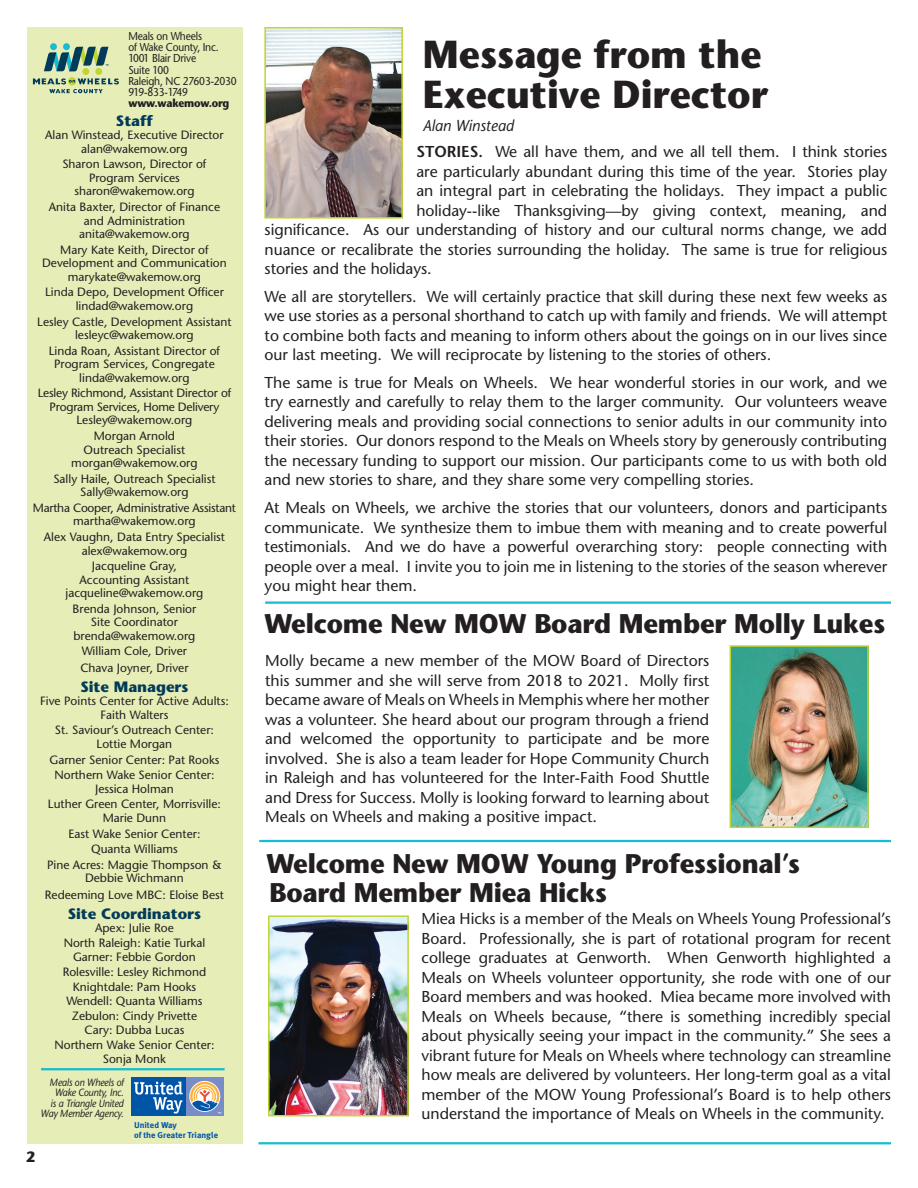
<style>
.page{position:relative;width:918px;height:1188px;background:#fff}
.page>*{position:absolute;margin:0;border:0;box-sizing:border-box;transform-origin:0 0}
.t1{font:700 39px/40.5px "Stone Sans";color:#231f20;scale:.95 1}
.t2{font:700 27px "Stone Sans";letter-spacing:-.01em;color:#231f20;scale:.95 1}
.t3{font:15.75px/19.5px "Stone Sans";color:#231f20;text-align:justify}
.t4{font:italic 15.75px "Stone Sans";color:#231f20;scale:.95 1}
.t5{font:700 15px "Stone Sans";color:#023b59}
.t6{font:700 15px "Stone Sans";color:#231f20;scale:.95 1}
.t7{font:12px/13.5px "Stone Sans";color:#231f20;text-align:center}
.t8{font:12px/13.5px "Stone Sans";letter-spacing:-.02em;color:#231f20;text-align:center}
.t9{font:11.4px/11.2px "Stone Sans";letter-spacing:-.02em;color:#231f20;scale:.9 1}
.t10{font:700 11.4px "Stone Sans";letter-spacing:-.02em;color:#231f20;scale:.9 1}
.t11{font:11.4px "Stone Sans";letter-spacing:-.08em;color:#231f20;scale:.9 1}
.t12{font:italic 10.5px/10.5px "Stone Sans";letter-spacing:-.02em;color:#231f20;text-align:right;scale:.9 1}
.t13{font:700 8.55px/9.4px "Meta Plus";color:#0155a7}
.s1{font-weight:600}
</style>
<div class="page">
<div style="left:27px;top:27px;width:216px;height:1116px;background:#e6edb7"></div>
<hr style="left:41px;top:1068px;width:184px;height:2px;background:#18bbd3">
<div style="left:186px;top:1077px;width:38px;height:39px;background:#788dc7"></div>
<svg style="left:189px;top:1081px;width:31px;height:31px"></svg>
<div style="left:131px;top:1077px;width:55px;height:39px;background:#0155a7"></div>
<svg style="left:190px;top:1082px;width:31px;height:32px"></svg>
<svg style="left:134px;top:1082px;width:49px;height:32px"></svg>
<div style="left:82px;top:68px;width:7px;height:7px;background:#c1d52f;border-radius:50%"></div>
<div style="left:95px;top:68px;width:7px;height:7px;background:#c1d52f;border-radius:50%"></div>
<div style="left:50px;top:43px;width:7px;height:7px;background:#18bbd3;border-radius:50%"></div>
<div style="left:63px;top:43px;width:7px;height:7px;background:#18bbd3;border-radius:50%"></div>
<svg style="left:44px;top:47px;width:64px;height:24px"></svg>
<svg style="left:33px;top:78px;width:86px;height:15px"></svg>
<img style="left:267px;top:30px;width:133px;height:186px">
<div style="left:264px;top:27px;width:139px;height:192px;border:2px solid #c1d52f"></div>
<hr style="left:258px;top:1142px;width:633px;height:2px;background:#18bbd3">
<hr style="left:259px;top:840px;width:632px;height:2px;background:#18bbd3">
<hr style="left:265px;top:602px;width:626px;height:2px;background:#18bbd3">
<img style="left:733px;top:648px;width:133px;height:177px">
<div style="left:730px;top:645px;width:139px;height:183px;border:2px solid #c1d52f"></div>
<img style="left:271px;top:918px;width:135px;height:195px">
<div style="left:268px;top:915px;width:141px;height:201px;border:2px solid #c1d52f"></div>
<p class="t9" style="left:128px;top:30px;width:102px">Meals on Wheels<br>of Wake County, Inc.</p>
<p class="t9" style="left:128px;top:53px;width:77px">1001 Blair Drive<br>Suite 100</p>
<p class="t9" style="left:128px;top:75px;width:122px">Raleigh, NC 27603-2030</p>
<p class="t11" style="left:128px;top:85px;width:68px">919-833-1749</p>
<p class="t10" style="left:128px;top:96px;width:114px">www.wakemow.org</p>
<p class="t5" style="left:116px;top:111px;width:38px">Staff</p>
<p class="t7" style="left:45px;top:128px;width:180px">Alan Winstead, Executive Director alan@wakemow.org</p>
<p class="t7" style="left:62px;top:157px;width:146px">Sharon Lawson, Director of<br>Program Services sharon@wakemow.org</p>
<p class="t7" style="left:49px;top:200px;width:173px">Anita Baxter, Director of Finance and Administration anita@wakemow.org</p>
<p class="t7" style="left:42px;top:243px;width:186px">Mary Kate Keith, Director of<br>Development and Communication marykate@wakemow.org</p>
<p class="t7" style="left:45px;top:285px;width:180px">Linda Depo, Development Officer lindad@wakemow.org</p>
<p class="t7" style="left:37px;top:315px;width:196px">Lesley Castle, Development Assistant lesleyc@wakemow.org</p>
<p class="t7" style="left:49px;top:344px;width:173px">Linda Roan, Assistant Director of<br>Program Services, Congregate linda@wakemow.org</p>
<p class="t8" style="left:38px;top:386px;width:195px">Lesley Richmond, Assistant Director of<br>Program Services, Home Delivery</p>
<p class="t7" style="left:77px;top:413px;width:117px">Lesley@wakemow.org</p>
<p class="t7" style="left:94px;top:429px;width:83px">Morgan Arnold</p>
<p class="t7" style="left:84px;top:442px;width:103px">Outreach Specialist</p>
<p class="t7" style="left:71px;top:456px;width:128px">morgan@wakemow.org</p>
<p class="t7" style="left:53px;top:472px;width:164px">Sally Haile, Outreach Specialist<br>Sally@wakemow.org</p>
<p class="t8" style="left:33px;top:501px;width:205px">Martha Cooper, Administrative Assistant martha@wakemow.org</p>
<p class="t7" style="left:44px;top:530px;width:183px">Alex Vaughn, Data Entry Specialist alex@wakemow.org</p>
<p class="t7" style="left:65px;top:559px;width:139px">Jacqueline Gray,<br>Accounting Assistant jacqueline@wakemow.org</p>
<p class="t7" style="left:73px;top:602px;width:125px">Brenda Johnson, Senior<br>Site Coordinator brenda@wakemow.org</p>
<p class="t7" style="left:82px;top:644px;width:107px">William Cole, Driver</p>
<p class="t7" style="left:80px;top:661px;width:110px">Chava Joyner, Driver</p>
<p class="t5" style="left:80px;top:677px;width:110px">Site Managers</p>
<p class="t7" style="left:40px;top:694px;width:190px">Five Points Center for Active Adults:<br>Faith Walters</p>
<p class="t7" style="left:55px;top:723px;width:161px">St. Saviour’s Outreach Center:<br>Lottie Morgan</p>
<p class="t7" style="left:50px;top:753px;width:171px">Garner Senior Center: Pat Rooks</p>
<p class="t7" style="left:54px;top:768px;width:162px">Northern Wake Senior Center:<br>Jessica Holman</p>
<p class="t7" style="left:48px;top:797px;width:175px">Luther Green Center, Morrisville:<br>Marie Dunn</p>
<p class="t7" style="left:68px;top:827px;width:133px">East Wake Senior Center:</p>
<p class="t7" style="left:91px;top:842px;width:88px">Quanta Williams</p>
<p class="t7" style="left:47px;top:858px;width:176px">Pine Acres: Maggie Thompson &amp;<br>Debbie Wichmann</p>
<p class="t7" style="left:45px;top:888px;width:180px">Redeeming Love MBC: Eloise Best</p>
<p class="t5" style="left:68px;top:904px;width:135px">Site Coordinators</p>
<p class="t7" style="left:95px;top:921px;width:80px">Apex: Julie Roe</p>
<p class="t7" style="left:64px;top:936px;width:143px">North Raleigh: Katie Turkal</p>
<p class="t7" style="left:73px;top:950px;width:124px">Garner: Febbie Gordon</p>
<p class="t7" style="left:63px;top:965px;width:145px">Rolesville: Lesley Richmond</p>
<p class="t7" style="left:73px;top:980px;width:125px">Knightdale: Pam Hooks</p>
<p class="t7" style="left:66px;top:994px;width:138px">Wendell: Quanta Williams</p>
<p class="t7" style="left:72px;top:1009px;width:127px">Zebulon: Cindy Privette</p>
<p class="t7" style="left:85px;top:1023px;width:101px">Cary: Dubba Lucas</p>
<p class="t7" style="left:54px;top:1038px;width:162px">Northern Wake Senior Center:</p>
<p class="t7" style="left:103px;top:1052px;width:65px">Sonja Monk</p>
<p class="t12" style="left:41px;top:1077px;width:94px">Meals on Wheels of<br>Wake County, Inc.<br>is a Triangle United<br>Way Member Agency.</p>
<p class="t13" style="left:134px;top:1121px;width:86px">United Way<br>of the Greater Triangle</p>
<p class="t6" style="left:26px;top:1147px;width:11px">2</p>
<p class="t1" style="left:423px;top:33px;width:365px">Message from the<br>Executive Director</p>
<p class="t4" style="left:423px;top:116px;width:97px">Alan Winstead</p>
<p class="t3" style="left:416px;top:142px;width:472px"><span class="s1">STORIES.</span> We all have them, and we all tell them. I think stories</p>
<p class="t3" style="left:416px;top:161px;width:472px">are particularly abundant during this time of the year. Stories play</p>
<p class="t3" style="left:416px;top:181px;width:472px">an integral part in celebrating the holidays. They impact a public</p>
<p class="t3" style="left:416px;top:200px;width:472px">holiday--like Thanksgiving—by giving context, meaning, and</p>
<p class="t3" style="left:265px;top:220px;width:624px">significance. As our understanding of history and our cultural norms change, we add</p>
<p class="t3" style="left:265px;top:239px;width:624px">nuance or recalibrate the stories surrounding the holiday. The same is true for religious</p>
<p class="t3" style="left:265px;top:259px;width:169px">stories and the holidays.</p>
<p class="t3" style="left:265px;top:286px;width:624px">We all are storytellers. We will certainly practice that skill during these next few weeks as we use stories as a personal shorthand to catch up with family and friends. We will attempt to combine both facts and meaning to inform others about the goings on in our lives since our last meeting. We will reciprocate by listening to the stories of others.</p>
<p class="t3" style="left:265px;top:373px;width:624px">The same is true for Meals on Wheels. We hear wonderful stories in our work, and we try earnestly and carefully to relay them to the larger community. Our volunteers weave delivering meals and providing social connections to senior adults in our community into their stories. Our donors respond to the Meals on Wheels story by generously contributing the necessary funding to support our mission. Our participants come to us with both old and new stories to share, and they share some very compelling stories.</p>
<p class="t3" style="left:265px;top:498px;width:624px">At Meals on Wheels, we archive the stories that our volunteers, donors and participants communicate. We synthesize them to imbue them with meaning and to create powerful testimonials. And we do have a powerful overarching story: people connecting with people over a meal. I invite you to join me in listening to the stories of the season wherever you might hear them.</p>
<p class="t2" style="left:264px;top:606px;width:655px">Welcome New MOW Board Member Molly Lukes</p>
<p class="t3" style="left:265px;top:651px;width:446px">Molly became a new member of the MOW Board of Directors this summer and she will serve from 2018 to 2021. Molly first became aware of Meals on Wheels in Memphis where her mother was a volunteer. She heard about our program through a friend and welcomed the opportunity to participate and be more involved. She is also a team leader for Hope Community Church in Raleigh and has volunteered for the Inter-Faith Food Shuttle and Dress for Success. Molly is looking forward to learning about Meals on Wheels and making a positive impact.</p>
<p class="t2" style="left:266px;top:847px;width:563px">Welcome New MOW Young Professional’s</p>
<p class="t2" style="left:269px;top:875px;width:357px">Board Member Miea Hicks</p>
<p class="t3" style="left:422px;top:909px;width:471px">Miea Hicks is a member of the Meals on Wheels Young Professional’s Board. Professionally, she is part of rotational program for recent college graduates at Genworth. When Genworth highlighted a Meals on Wheels volunteer opportunity, she rode with one of our Board members and was hooked. Miea became more involved with Meals on Wheels because, “there is something incredibly special about physically seeing your impact in the community.” She sees a vibrant future for Meals on Wheels where technology can streamline how meals are delivered by volunteers. Her long-term goal as a vital member of the MOW Young Professional’s Board is to help others understand the importance of Meals on Wheels in the community.</p>
</div>
